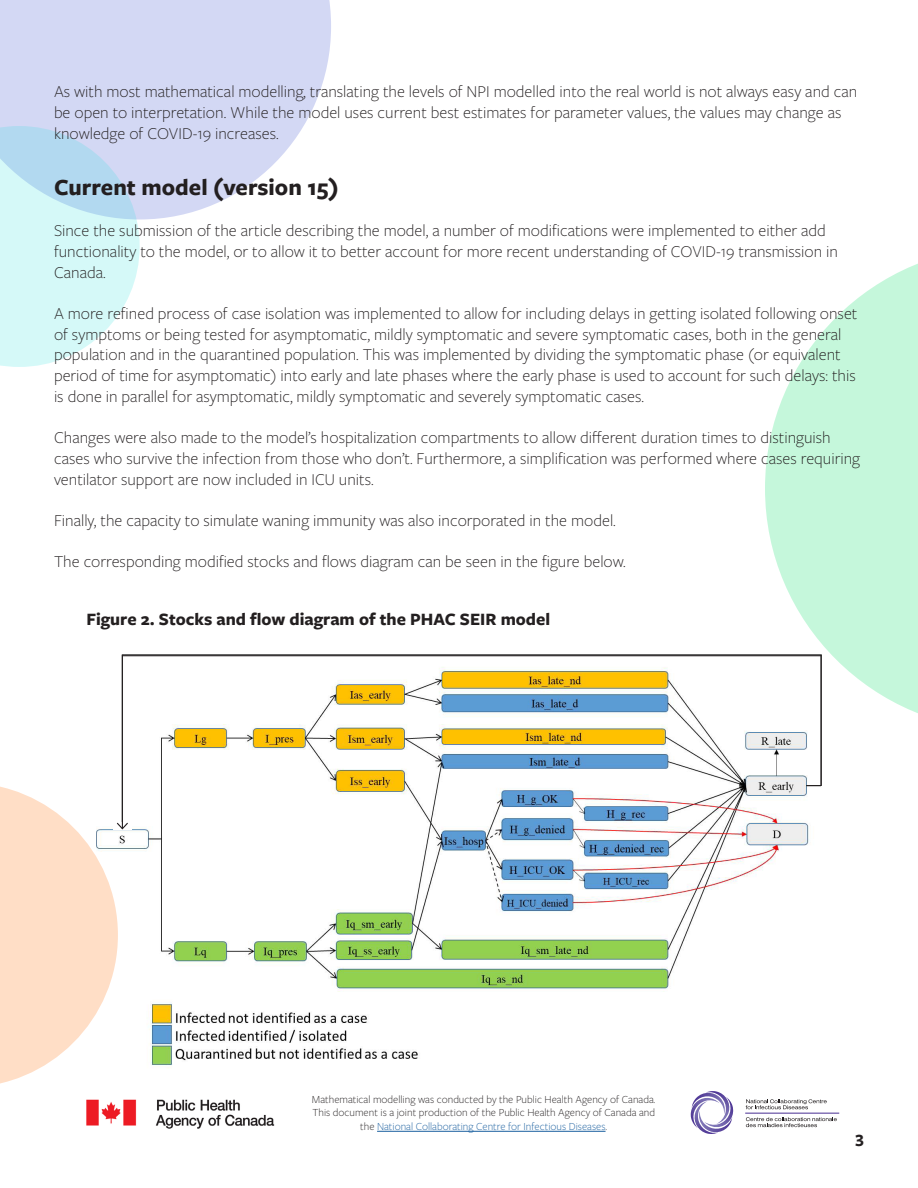
<style>
.page{position:relative;width:918px;height:1188px;background:#fff}
.page>*{position:absolute;margin:0;border:0;box-sizing:border-box;transform-origin:0 0}
.t1{font:700 24px "Freight Sans Pro";color:#231f20}
.t2{font:700 18px "Freight Sans Pro";color:#231f20}
.t3{font:300 17.25px/20.7px "Freight Sans Pro";color:#231f20}
.t4{font:300 11.25px/13.5px "Freight Sans Pro";color:#231f20;text-align:center}
.s1{color:#175d9e}
</style>
<div class="page">
<svg style="left:0;top:0;width:331px;height:219px;background:#d8ddf5"></svg>
<svg style="left:0;top:126px;width:140px;height:241px;background:#d0eff6"></svg>
<hr style="left:377px;top:1131px;width:229px;height:1px;background:#175d9e">
<img style="left:86px;top:1099px;width:189px;height:30px">
<svg style="left:746px;top:1099px;width:81px;height:10px"></svg>
<svg style="left:746px;top:1117px;width:91px;height:10px"></svg>
<svg style="left:691px;top:1091px;width:43px;height:43px"></svg>
<hr style="left:745px;top:1113px;width:94px;height:1px;background:#482e92">
<img style="left:121px;top:655px;width:700px;height:414px">
<hr style="left:122px;top:655px;width:699px;height:1px;background:#231f20">
<svg style="left:806px;top:785px;width:14px;height:1px"></svg>
<hr style="left:820px;top:655px;width:2px;height:131px;background:#231f20">
<div style="left:114px;top:822px;width:18px;height:7px;background:#fff"></div>
<hr style="left:122px;top:655px;width:1px;height:174px;background:#231f20">
<svg style="left:0;top:783px;width:129px;height:301px"></svg>
<svg style="left:765px;top:263px;width:153px;height:467px;fill:#c5f7db"></svg>
<p class="t3" style="left:54px;top:81px;width:805px">As with most mathematical modelling, translating the levels of NPI modelled into the real world is not always easy and can be open to interpretation. While the model uses current best estimates for parameter values, the values may change as knowledge of COVID-19 increases.</p>
<p class="t1" style="left:54px;top:171px;width:286px">Current model (version 15)</p>
<p class="t3" style="left:54px;top:220px;width:786px">Since the submission of the article describing the model, a number of modifications were implemented to either add functionality to the model, or to allow it to better account for more recent understanding of COVID-19 transmission in<br>Canada.</p>
<p class="t3" style="left:54px;top:302px;width:805px">A more refined process of case isolation was implemented to allow for including delays in getting isolated following onset of symptoms or being tested for asymptomatic, mildly symptomatic and severe symptomatic cases, both in the general population and in the quarantined population. This was implemented by dividing the symptomatic phase (or equivalent period of time for asymptomatic) into early and late phases where the early phase is used to account for such delays: this is done in parallel for asymptomatic, mildly symptomatic and severely symptomatic cases.</p>
<p class="t3" style="left:54px;top:427px;width:808px">Changes were also made to the model’s hospitalization compartments to allow different duration times to distinguish cases who survive the infection from those who don’t. Furthermore, a simplification was performed where cases requiring ventilator support are now included in ICU units.</p>
<p class="t3" style="left:54px;top:509px;width:563px">Finally, the capacity to simulate waning immunity was also incorporated in the model.</p>
<p class="t3" style="left:54px;top:551px;width:573px">The corresponding modified stocks and flows diagram can be seen in the figure below.</p>
<p class="t2" style="left:86px;top:606px;width:465px">Figure 2. Stocks and flow diagram of the PHAC SEIR model</p>
<p class="t4" style="left:312px;top:1092px;width:345px">Mathematical modelling was conducted by the Public Health Agency of Canada.<br>This document is a joint production of the Public Health Agency of Canada and the <span class="s1">National Collaborating Centre for Infectious Diseases</span>.</p>
<p class="t2" style="left:855px;top:1128px;width:10px">3</p>
</div>
